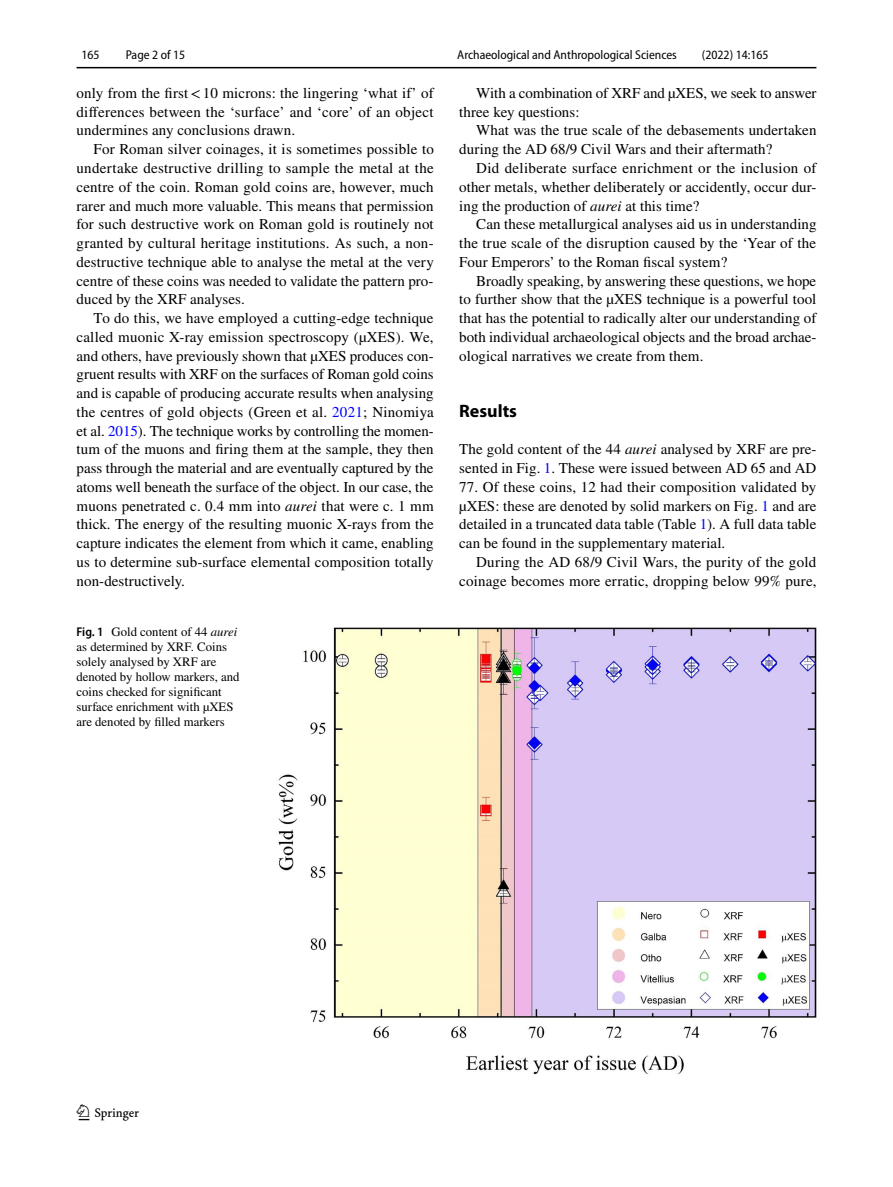
<style>
.page{position:relative;width:893px;height:1187px;background:#fff}
.page>*{position:absolute;margin:0;border:0;box-sizing:border-box;transform-origin:0 0}
.t1{font:22.5px "Springnew Regular 2";color:#000}
.t2{font:700 18px "Myriad Pro";color:#000}
.t3{font:15px/18.8px "STIX";letter-spacing:.005em;color:#000;text-align:justify}
.t4{font:12.75px/15px "STIX";color:#000}
.t5{font:semi-condensed 12.75px "Myriad Pro";color:#000}
.s1{color:#00f}
.s2{font-style:italic}
.s3{font-family:"Myriad Pro";font-weight:600;font-stretch:semi-condensed}
</style>
<div class="page">
<hr style="left:77px;top:67px;width:739px;height:1px;background:#000">
<img style="left:278px;top:627px;width:538px;height:446px">
<p class="t5" style="left:82px;top:48px;width:20px">165</p>
<p class="t5" style="left:126px;top:48px;width:61px">Page 2 of 15</p>
<p class="t3" style="left:77px;top:84px;width:359px">only from the first&lt;10 microns: the lingering ‘what if’ of differences between the ‘surface’ and ‘core’ of an object undermines any conclusions drawn.</p>
<p class="t3" style="left:77px;top:141px;width:359px;text-indent:17px">For Roman silver coinages, it is sometimes possible to undertake destructive drilling to sample the metal at the centre of the coin. Roman gold coins are, however, much rarer and much more valuable. This means that permission for such destructive work on Roman gold is routinely not granted by cultural heritage institutions. As such, a non&shy;destructive technique able to analyse the metal at the very centre of these coins was needed to validate the pattern pro&shy;duced by the XRF analyses.</p>
<p class="t3" style="left:77px;top:309px;width:359px;text-indent:17px">To do this, we have employed a cutting-edge technique called muonic X-ray emission spectroscopy (µXES). We, and others, have previously shown that µXES produces con&shy;gruent results with XRF on the surfaces of Roman gold coins and is capable of producing accurate results when analysing the centres of gold objects (Green et al. <span class="s1">2021</span>; Ninomiya et al. <span class="s1">2015</span>). The technique works by controlling the momen&shy;tum of the muons and firing them at the sample, they then pass through the material and are eventually captured by the atoms well beneath the surface of the object. In our case, the muons penetrated c. 0.4 mm into <span class="s2">aurei</span> that were c. 1 mm thick. The energy of the resulting muonic X-rays from the capture indicates the element from which it came, enabling us to determine sub-surface elemental composition totally non-destructively.</p>
<p class="t4" style="left:77px;top:625px;width:165px"><span class="s3">Fig. 1</span> Gold content of 44 <span class="s2">aurei </span>as determined by XRF. Coins solely analysed by XRF are denoted by hollow markers, and coins checked for significant surface enrichment with µXES are denoted by filled markers</p>
<p class="t5" style="left:457px;top:48px;width:221px">Archaeological and Anthropological Sciences</p>
<p class="t5" style="left:702px;top:48px;width:68px">(2022) 14:165</p>
<p class="t3" style="left:459px;top:84px;width:359px;text-indent:17px">With a combination of XRF and µXES, we seek to answer three key questions:</p>
<p class="t3" style="left:459px;top:122px;width:359px;text-indent:17px">What was the true scale of the debasements undertaken during the AD 68/9 Civil Wars and their aftermath?</p>
<p class="t3" style="left:459px;top:159px;width:359px;text-indent:17px">Did deliberate surface enrichment or the inclusion of other metals, whether deliberately or accidently, occur dur&shy;ing the production of <span class="s2">aurei</span> at this time?</p>
<p class="t3" style="left:459px;top:216px;width:359px;text-indent:17px">Can these metallurgical analyses aid us in understanding the true scale of the disruption caused by the ‘Year of the Four Emperors’ to the Roman fiscal system?</p>
<p class="t3" style="left:459px;top:272px;width:359px;text-indent:17px">Broadly speaking, by answering these questions, we hope to further show that the µXES technique is a powerful tool that has the potential to radically alter our understanding of both individual archaeological objects and the broad archae&shy;ological narratives we create from them.</p>
<p class="t2" style="left:459px;top:399px;width:59px">Results</p>
<p class="t3" style="left:459px;top:441px;width:359px">The gold content of the 44 <span class="s2">aurei</span> analysed by XRF are pre&shy;sented in Fig. <span class="s1">1</span>. These were issued between AD 65 and AD</p>
<p class="t3" style="left:459px;top:478px;width:359px">77. Of these coins, 12 had their composition validated by µXES: these are denoted by solid markers on Fig. <span class="s1">1</span> and are detailed in a truncated data table (Table <span class="s1">1</span>). A full data table can be found in the supplementary material.</p>
<p class="t3" style="left:459px;top:553px;width:359px;text-align:right">During the AD 68/9 Civil Wars, the purity of the gold coinage becomes more erratic, dropping below 99% pure,</p>
<h1 class="t1" style="left:79px;top:1104px;width:62px">1 3</h1>
</div>
